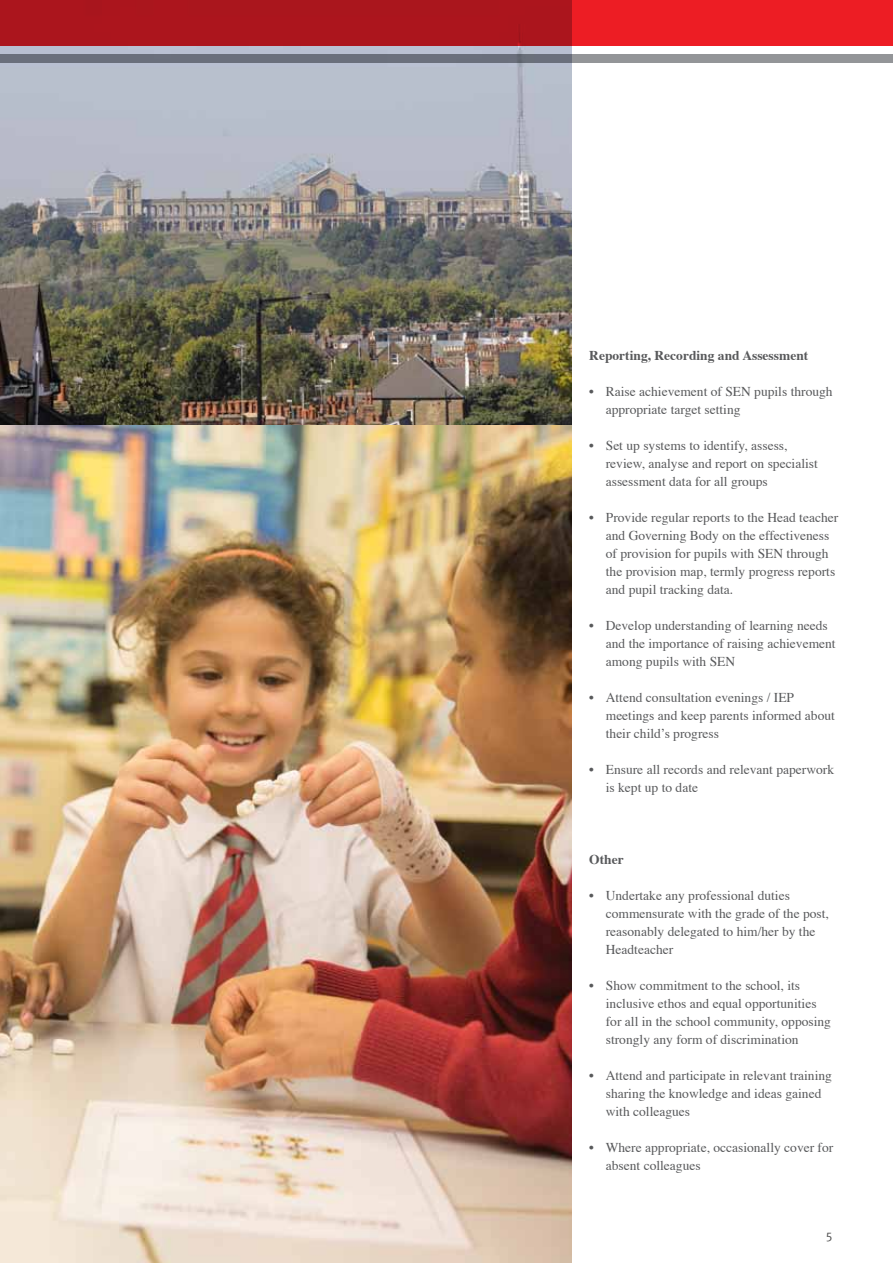
<style>
.page{position:relative;width:893px;height:1263px;background:#fff}
.page>*{position:absolute;margin:0;border:0;box-sizing:border-box;transform-origin:0 0}
.t1{font:13.5px/18px "Times";color:#58595b}
.t2{font:700 13.5px "Times";color:#58595b}
.t3{font:12.75px "Meta Caps";color:#525252}
</style>
<div class="page">
<img style="left:0;top:45px;width:571px;height:1218px">
<svg style="left:0;top:0;width:893px;height:45px;background:#c2171f"></svg>
<svg style="left:0;top:54px;width:893px;height:9px;background:#787c86"></svg>
<p class="t2" style="left:589px;top:343px;width:220px">Reporting, Recording and Assessment</p>
<p class="t1" style="left:606px;top:381px;width:228px;text-indent:-16px">• Raise achievement of SEN pupils through appropriate target setting</p>
<p class="t1" style="left:606px;top:435px;width:214px;text-indent:-16px">• Set up systems to identify, assess, review, analyse and report on specialist assessment data for all groups</p>
<p class="t1" style="left:606px;top:507px;width:234px;text-indent:-16px">• Provide regular reports to the Head teacher and Governing Body on the effectiveness of provision for pupils with SEN through the provision map, termly progress reports and pupil tracking data.</p>
<p class="t1" style="left:606px;top:615px;width:231px;text-indent:-16px">• Develop understanding of learning needs and the importance of raising achievement among pupils with SEN</p>
<p class="t1" style="left:606px;top:687px;width:231px;text-indent:-16px">• Attend consultation evenings / IEP meetings and keep parents informed about their child’s progress</p>
<p class="t1" style="left:606px;top:759px;width:230px;text-indent:-16px">• Ensure all records and relevant paperwork is kept up to date</p>
<p class="t2" style="left:589px;top:846px;width:36px">Other</p>
<p class="t1" style="left:606px;top:885px;width:225px;text-indent:-16px">• Undertake any professional duties commensurate with the grade of the post, reasonably delegated to him/her by the<br>Headteacher</p>
<p class="t1" style="left:606px;top:975px;width:227px;text-indent:-16px">• Show commitment to the school, its inclusive ethos and equal opportunities for all in the school community, opposing strongly any form of discrimination</p>
<p class="t1" style="left:606px;top:1065px;width:228px;text-indent:-16px">• Attend and participate in relevant training sharing the knowledge and ideas gained with colleagues</p>
<p class="t1" style="left:606px;top:1137px;width:229px;text-indent:-16px">• Where appropriate, occasionally cover for absent colleagues</p>
<p class="t3" style="left:826px;top:1229px;width:8px">5</p>
</div>
